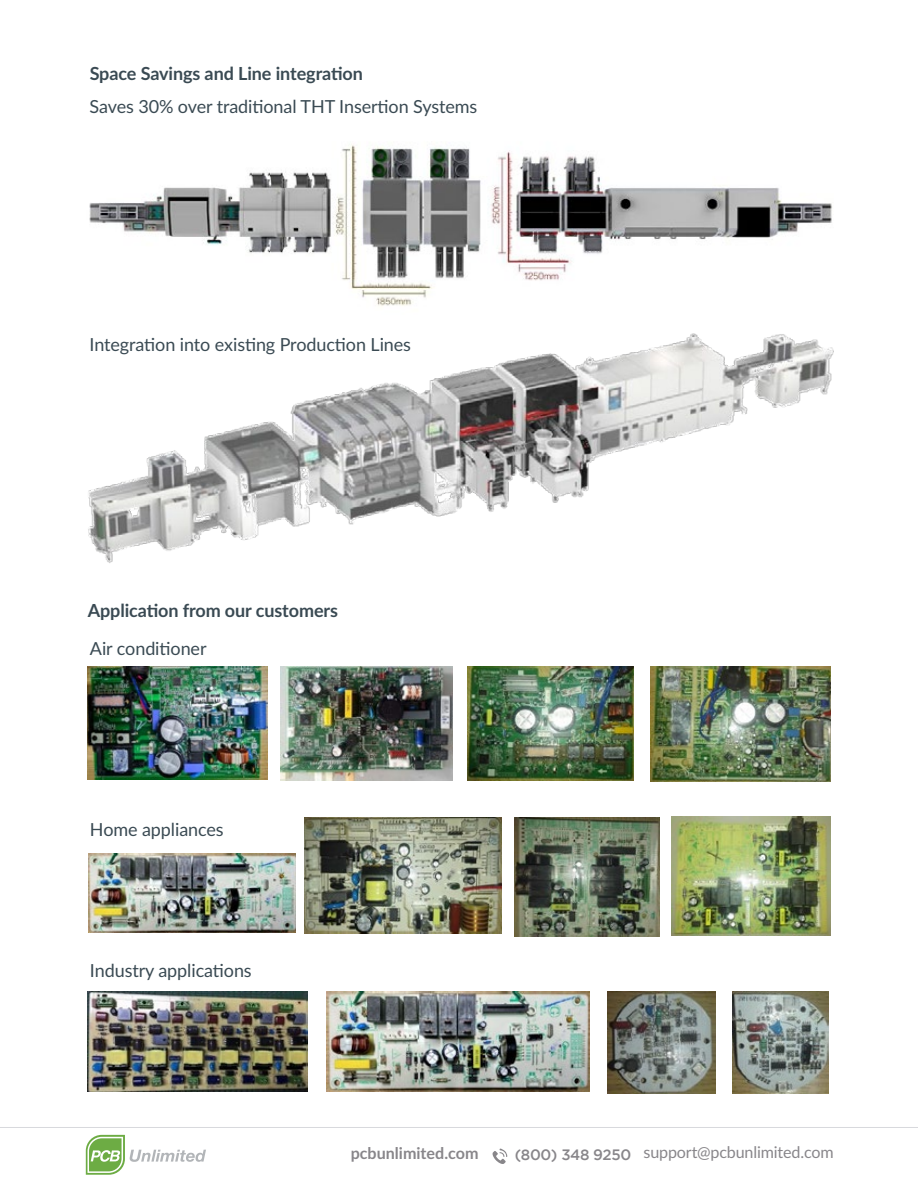
<style>
.page{position:relative;width:918px;height:1188px;background:#fff}
.page>*{position:absolute;margin:0;border:0;box-sizing:border-box;transform-origin:0 0}
.t1{font:18px "Lato";letter-spacing:-.005em;color:#3a4a53}
.t2{font:700 18px "Lato";letter-spacing:-.005em;color:#3a4a53}
.t3{font:16.05px "Lato";letter-spacing:-.01em;color:#88868a}
.t4{font:700 16.05px "Lato";color:#88868a}
</style>
<div class="page">
<svg style="left:86px;top:1135px;width:120px;height:40px"></svg>
<hr style="left:0;top:1127px;width:918px;height:1px;background:#d8d9dd">
<svg style="left:493px;top:1148px;width:14px;height:16px"></svg>
<img style="left:89px;top:144px;width:743px;height:162px">
<img style="left:88px;top:333px;width:746px;height:230px">
<img style="left:87px;top:667px;width:180px;height:112px">
<img style="left:281px;top:667px;width:172px;height:113px">
<img style="left:468px;top:667px;width:166px;height:113px">
<img style="left:651px;top:667px;width:180px;height:114px">
<img style="left:89px;top:854px;width:206px;height:78px">
<img style="left:304px;top:817px;width:197px;height:116px">
<img style="left:515px;top:817px;width:144px;height:119px">
<img style="left:672px;top:817px;width:159px;height:119px">
<img style="left:87px;top:992px;width:220px;height:99px">
<img style="left:607px;top:992px;width:108px;height:102px">
<img style="left:733px;top:992px;width:96px;height:102px">
<img style="left:326px;top:992px;width:263px;height:99px">
<p class="t2" style="left:90px;top:60px;width:275px">Space Savings and Line integration</p>
<p class="t1" style="left:90px;top:94px;width:389px">Saves 30% over traditional THT Insertion Systems</p>
<p class="t1" style="left:90px;top:332px;width:323px">Integration into existing Production Lines</p>
<p class="t2" style="left:88px;top:597px;width:252px">Application from our customers</p>
<p class="t1" style="left:90px;top:636px;width:118px">Air conditioner</p>
<p class="t1" style="left:90px;top:817px;width:135px">Home appliances</p>
<p class="t1" style="left:90px;top:958px;width:163px">Industry applications</p>
<p class="t4" style="left:351px;top:1142px;width:129px">pcbunlimited.com</p>
<p class="t3" style="left:515px;top:1141px;width:320px"><sub>(800)</sub> <sub>348</sub> <sub>9250</sub> support@pcbunlimited.com</p>
</div>
